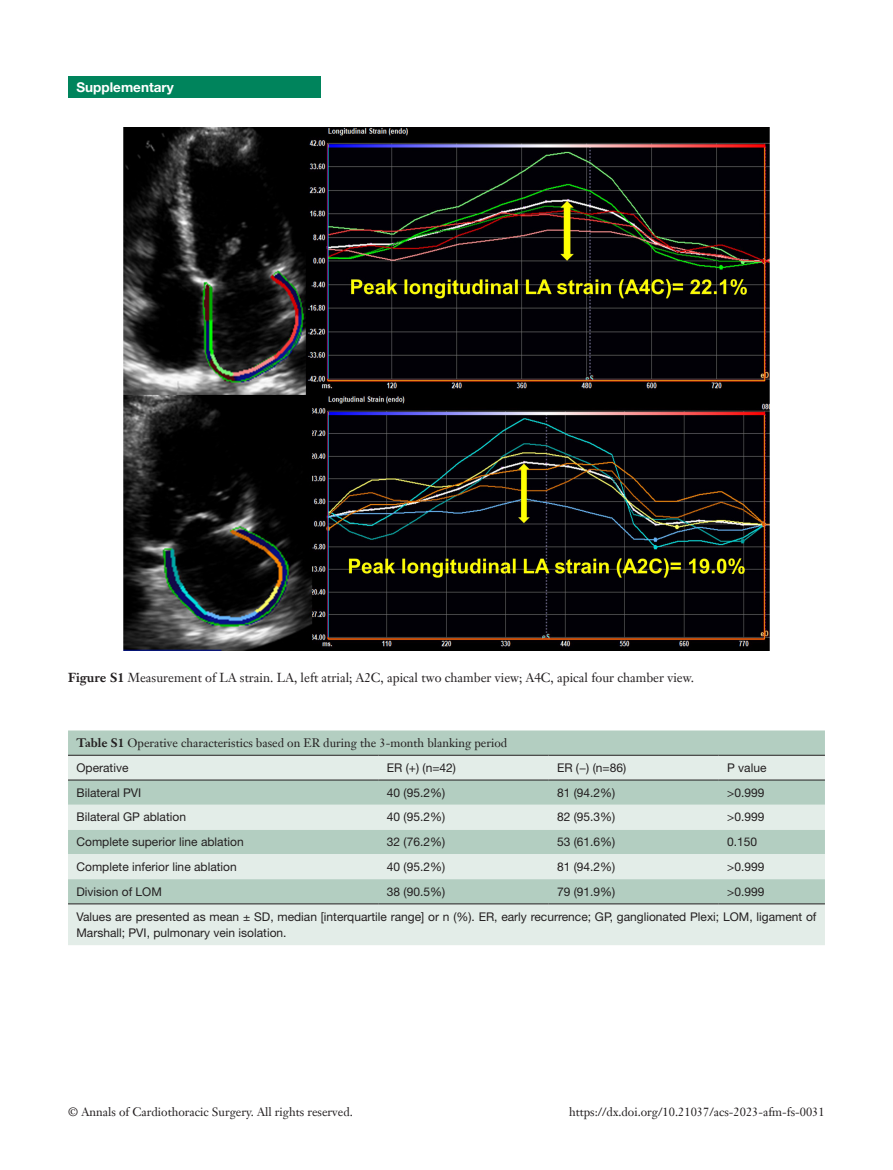
<style>
.page{position:relative;width:893px;height:1170px;background:#fff}
.page>*{position:absolute;margin:0;border:0;box-sizing:border-box;transform-origin:0 0}
.t1{font:700 13.5px "Helvetica Neue LT Pro";color:#fff}
.C-tuzhu{font:12.75px "Janson Text LT";color:#231f20}
.C-biaoge{font:12px "Helvetica Neue LT Pro";color:#231f20}
.C-biaoge-wai{font:12px "Janson Text LT";color:#231f20}
.C-biaoge-wai-2{font:12px/16.5px "Helvetica Neue LT Pro";color:#231f20}
.s1{font-weight:700}
</style>
<div class="page">
<div style="left:68px;top:77px;width:252px;height:21px;background:#00845c"></div>
<div style="left:68px;top:730px;width:757px;height:24px;background:#b3cec1"></div>
<svg style="left:68px;top:755px;width:757px;height:190px;fill:#e3ede8"></svg>
<hr style="left:68px;top:779px;width:310px;height:1px;background:#231f20">
<hr style="left:378px;top:779px;width:171px;height:1px;background:#231f20">
<hr style="left:549px;top:779px;width:170px;height:1px;background:#231f20">
<hr style="left:719px;top:779px;width:106px;height:1px;background:#231f20">
<hr style="left:68px;top:754px;width:310px;height:1px;background:#231f20">
<hr style="left:378px;top:754px;width:171px;height:1px;background:#231f20">
<hr style="left:549px;top:754px;width:170px;height:1px;background:#231f20">
<hr style="left:719px;top:754px;width:106px;height:1px;background:#231f20">
<hr style="left:68px;top:903px;width:310px;height:1px;background:#231f20">
<hr style="left:378px;top:903px;width:171px;height:1px;background:#231f20">
<hr style="left:549px;top:903px;width:170px;height:1px;background:#231f20">
<hr style="left:719px;top:903px;width:106px;height:1px;background:#231f20">
<img style="left:123px;top:128px;width:647px;height:522px">
<p class="t1" style="left:77px;top:79px;width:99px">Supplementary</p>
<p class="C-tuzhu" style="left:68px;top:669px;width:628px"><span class="s1">Figure S1</span> Measurement of LA strain. LA, left atrial; A2C, apical two chamber view; A4C, apical four chamber view.</p>
<p class="C-biaoge-wai" style="left:77px;top:735px;width:432px"><span class="s1">Table S1</span> Operative characteristics based on ER during the 3-month blanking period</p>
<p class="C-biaoge" style="left:77px;top:760px;width:54px">Operative</p>
<p class="C-biaoge" style="left:387px;top:760px;width:71px">ER (+) (n=42)</p>
<p class="C-biaoge" style="left:557px;top:760px;width:71px">ER (−) (n=86)</p>
<p class="C-biaoge" style="left:727px;top:760px;width:41px">P value</p>
<p class="C-biaoge" style="left:77px;top:785px;width:66px">Bilateral PVI</p>
<p class="C-biaoge" style="left:387px;top:785px;width:60px">40 (95.2%)</p>
<p class="C-biaoge" style="left:557px;top:785px;width:60px">81 (94.2%)</p>
<p class="C-biaoge" style="left:727px;top:785px;width:39px">&gt;0.999</p>
<p class="C-biaoge" style="left:77px;top:809px;width:111px">Bilateral GP ablation</p>
<p class="C-biaoge" style="left:387px;top:809px;width:60px">40 (95.2%)</p>
<p class="C-biaoge" style="left:557px;top:809px;width:60px">82 (95.3%)</p>
<p class="C-biaoge" style="left:727px;top:809px;width:39px">&gt;0.999</p>
<p class="C-biaoge" style="left:77px;top:834px;width:169px">Complete superior line ablation</p>
<p class="C-biaoge" style="left:387px;top:834px;width:60px">32 (76.2%)</p>
<p class="C-biaoge" style="left:557px;top:834px;width:60px">53 (61.6%)</p>
<p class="C-biaoge" style="left:727px;top:834px;width:32px">0.150</p>
<p class="C-biaoge" style="left:77px;top:859px;width:162px">Complete inferior line ablation</p>
<p class="C-biaoge" style="left:387px;top:859px;width:60px">40 (95.2%)</p>
<p class="C-biaoge" style="left:557px;top:859px;width:60px">81 (94.2%)</p>
<p class="C-biaoge" style="left:727px;top:859px;width:39px">&gt;0.999</p>
<p class="C-biaoge" style="left:77px;top:884px;width:87px">Division of LOM</p>
<p class="C-biaoge" style="left:387px;top:884px;width:60px">38 (90.5%)</p>
<p class="C-biaoge" style="left:557px;top:884px;width:60px">79 (91.9%)</p>
<p class="C-biaoge" style="left:727px;top:884px;width:39px">&gt;0.999</p>
<p class="C-biaoge-wai-2" style="left:77px;top:907px;width:741px">Values are presented as mean ± SD, median [interquartile range] or n (%). ER, early recurrence; GP, ganglionated Plexi; LOM, ligament of<br>Marshall; PVI, pulmonary vein isolation.</p>
<p class="C-biaoge-wai" style="left:68px;top:1104px;width:286px">© Annals of Cardiothoracic Surgery. All rights reserved.</p>
<p class="C-biaoge-wai" style="left:569px;top:1104px;width:257px">https://dx.doi.org/10.21037/acs-2023-afm-fs-0031</p>
</div>
